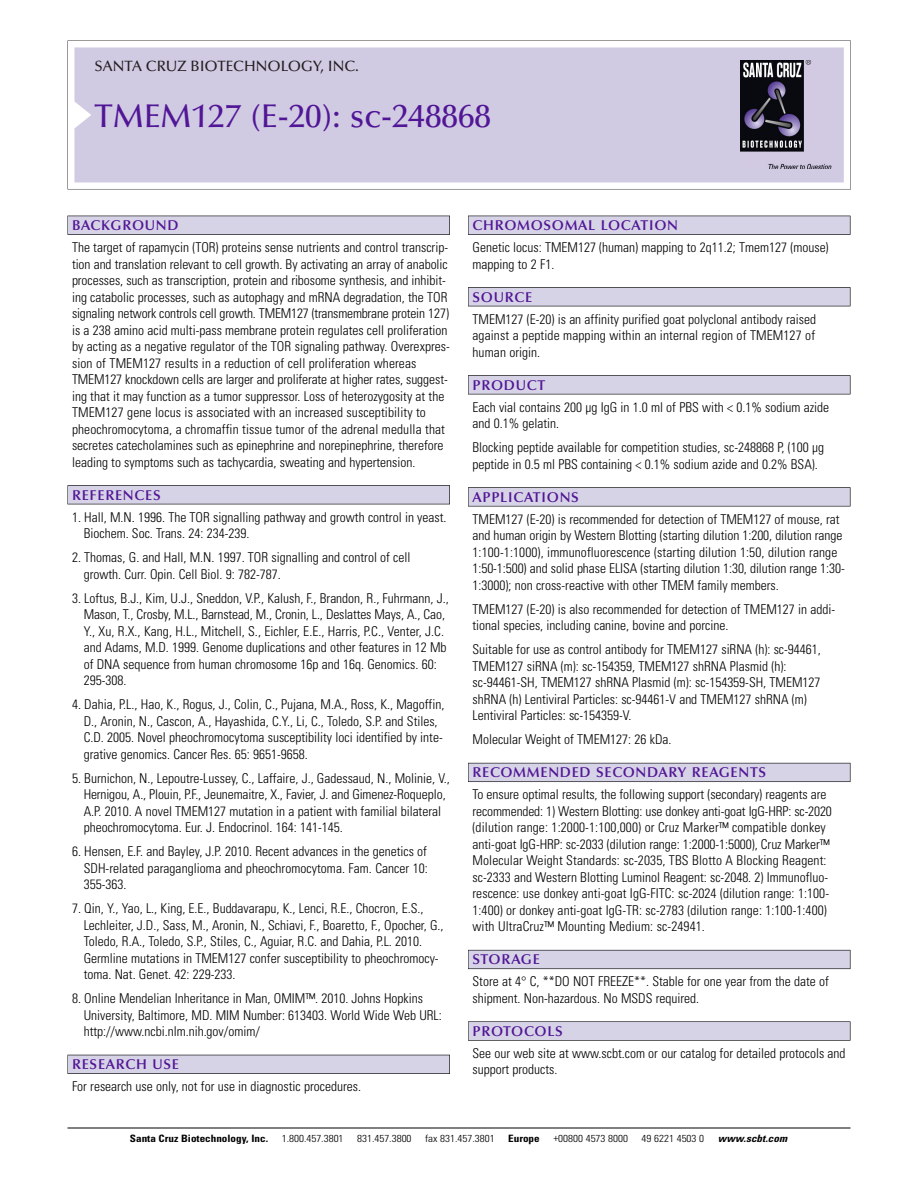
<style>
.page{position:relative;width:918px;height:1188px;background:#fff}
.page>*{position:absolute;margin:0;border:0;box-sizing:border-box;transform-origin:0 0}
.t1{font:500 33px "Optima";color:#511695}
.t2{font:500 15px "Optima";color:#231f20}
.t3{font:600 14.25px "Optima";letter-spacing:.05em;color:#511695}
.t4{font:300 condensed 13.5px/16.5px "Univers";color:#000}
.t5{font:300 condensed 10.2px "Univers";color:#000;scale:1.1 1}
.t6{font:700 condensed 10.2px "Univers";color:#000;scale:1.1 1}
.t7{font:italic 700 condensed 10.2px "Univers";letter-spacing:.005em;color:#000;scale:1.1 1}
</style>
<div class="page">
<svg style="left:68px;top:40px;width:783px;height:149px"></svg>
<div style="left:74px;top:47px;width:770px;height:135px;background:#d1cae3"></div>
<img style="left:741px;top:60px;width:90px;height:108px">
<div style="left:68px;top:216px;width:382px;height:19px;background:#525155"></div>
<div style="left:68px;top:216px;width:381px;height:18px;background:#d7d3e7"></div>
<div style="left:68px;top:485px;width:382px;height:19px;background:#525155"></div>
<div style="left:68px;top:486px;width:381px;height:18px;background:#d7d3e7"></div>
<div style="left:68px;top:1055px;width:382px;height:19px;background:#525158"></div>
<div style="left:68px;top:1055px;width:381px;height:18px;background:#d7d3e7"></div>
<div style="left:468px;top:216px;width:382px;height:19px;background:#525155"></div>
<div style="left:468px;top:216px;width:382px;height:18px;background:#d7d3e7"></div>
<div style="left:468px;top:287px;width:382px;height:19px;background:#525155"></div>
<div style="left:468px;top:288px;width:382px;height:18px;background:#d7d3e7"></div>
<div style="left:468px;top:375px;width:382px;height:19px;background:#545357"></div>
<div style="left:468px;top:376px;width:382px;height:18px;background:#d7d3e7"></div>
<div style="left:468px;top:487px;width:382px;height:19px;background:#575759"></div>
<div style="left:468px;top:488px;width:382px;height:18px;background:#d7d3e7"></div>
<div style="left:468px;top:763px;width:382px;height:19px;background:#5b5a62"></div>
<div style="left:468px;top:763px;width:382px;height:18px;background:#d7d3e7"></div>
<div style="left:468px;top:950px;width:382px;height:19px;background:#66646e"></div>
<div style="left:468px;top:950px;width:382px;height:18px;background:#d7d3e7"></div>
<div style="left:468px;top:1021px;width:382px;height:20px;background:#666"></div>
<div style="left:468px;top:1022px;width:382px;height:18px;background:#d7d3e7"></div>
<hr style="left:68px;top:1128px;width:782px;height:1px;background:#000">
<p class="t2" style="left:94px;top:61px;width:266px">SANTA CRUZ BIOTECHNOLOGY, INC.</p>
<h1 class="t1" style="left:94px;top:103px;width:398px">TMEM127 (E-20): sc-248868</h1>
<p class="t3" style="left:72px;top:219px;width:108px">BACKGROUND</p>
<p class="t4" style="left:72px;top:240px;width:379px">The target of rapamycin (TOR) proteins sense nutrients and control transcrip&shy;tion and translation relevant to cell growth. By activating an array of anabolic processes, such as transcription, protein and ribosome synthesis, and inhibit&shy;ing catabolic processes, such as autophagy and mRNA degradation, the TOR signaling network controls cell growth. TMEM127 (transmembrane protein 127) is a 238 amino acid multi-pass membrane protein regulates cell proliferation by acting as a negative regulator of the TOR signaling pathway. Overexpres&shy;sion of TMEM127 results in a reduction of cell proliferation whereas TMEM127 knockdown cells are larger and proliferate at higher rates, suggest&shy;ing that it may function as a tumor suppressor. Loss of heterozygosity at the TMEM127 gene locus is associated with an increased susceptibility to pheochromocytoma, a chromaffin tissue tumor of the adrenal medulla that secretes catecholamines such as epinephrine and norepinephrine, therefore leading to symptoms such as tachycardia, sweating and hypertension.</p>
<p class="t3" style="left:72px;top:489px;width:90px">REFERENCES</p>
<p class="t4" style="left:84px;top:510px;width:364px;text-indent:-12px">1. Hall, M.N. 1996. The TOR signalling pathway and growth control in yeast.<br>Biochem. Soc. Trans. 24: 234-239.</p>
<p class="t4" style="left:84px;top:550px;width:328px;text-indent:-12px">2. Thomas, G. and Hall, M.N. 1997. TOR signalling and control of cell growth. Curr. Opin. Cell Biol. 9: 782-787.</p>
<p class="t4" style="left:84px;top:591px;width:367px;text-indent:-12px">3. Loftus, B.J., Kim, U.J., Sneddon, V.P., Kalush, F., Brandon, R., Fuhrmann, J., Mason, T., Crosby, M.L., Barnstead, M., Cronin, L., Deslattes Mays, A., Cao, Y., Xu, R.X., Kang, H.L., Mitchell, S., Eichler, E.E., Harris, P.C., Venter, J.C. and Adams, M.D. 1999. Genome duplications and other features in 12 Mb of DNA sequence from human chromosome 16p and 16q. Genomics. 60:<br>295-308.</p>
<p class="t4" style="left:84px;top:697px;width:362px;text-indent:-12px">4. Dahia, P.L., Hao, K., Rogus, J., Colin, C., Pujana, M.A., Ross, K., Magoffin, D., Aronin, N., Cascon, A., Hayashida, C.Y., Li, C., Toledo, S.P. and Stiles, C.D. 2005. Novel pheochromocytoma susceptibility loci identified by inte&shy;grative genomics. Cancer Res. 65: 9651-9658.</p>
<p class="t4" style="left:84px;top:771px;width:368px;text-indent:-12px">5. Burnichon, N., Lepoutre-Lussey, C., Laffaire, J., Gadessaud, N., Molinie, V., Hernigou, A., Plouin, P.F., Jeunemaitre, X., Favier, J. and Gimenez-Roqueplo, A.P. 2010. A novel TMEM127 mutation in a patient with familial bilateral pheochromocytoma. Eur. J. Endocrinol. 164: 141-145.</p>
<p class="t4" style="left:84px;top:844px;width:346px;text-align:justify;text-indent:-12px">6. Hensen, E.F. and Bayley, J.P. 2010. Recent advances in the genetics of SDH-related paraganglioma and pheochromocytoma. Fam. Cancer 10:<br>355-363.</p>
<p class="t4" style="left:84px;top:901px;width:361px;text-indent:-12px">7. Qin, Y., Yao, L., King, E.E., Buddavarapu, K., Lenci, R.E., Chocron, E.S., Lechleiter, J.D., Sass, M., Aronin, N., Schiavi, F., Boaretto, F., Opocher, G., Toledo, R.A., Toledo, S.P., Stiles, C., Aguiar, R.C. and Dahia, P.L. 2010.<br>Germline mutations in TMEM127 confer susceptibility to pheochromocy&shy;toma. Nat. Genet. 42: 229-233.</p>
<p class="t4" style="left:84px;top:991px;width:360px;text-indent:-12px">8. Online Mendelian Inheritance in Man, OMIM™. 2010. Johns Hopkins<br>University, Baltimore, MD. MIM Number: 613403. World Wide Web URL: http://www.ncbi.nlm.nih.gov/omim/</p>
<p class="t3" style="left:72px;top:1059px;width:109px">RESEARCH USE</p>
<p class="t4" style="left:72px;top:1079px;width:290px">For research use only, not for use in diagnostic procedures.</p>
<p class="t3" style="left:473px;top:219px;width:207px">CHROMOSOMAL LOCATION</p>
<p class="t4" style="left:473px;top:240px;width:358px">Genetic locus: TMEM127 (human) mapping to 2q11.2; Tmem127 (mouse) mapping to 2 F1.</p>
<p class="t3" style="left:473px;top:291px;width:61px">SOURCE</p>
<p class="t4" style="left:473px;top:312px;width:345px;text-align:justify">TMEM127 (E-20) is an affinity purified goat polyclonal antibody raised against a peptide mapping within an internal region of TMEM127 of human origin.</p>
<p class="t3" style="left:473px;top:379px;width:74px">PRODUCT</p>
<p class="t4" style="left:473px;top:400px;width:358px">Each vial contains 200 µg IgG in 1.0 ml of PBS with &lt; 0.1% sodium azide and 0.1% gelatin.</p>
<p class="t4" style="left:473px;top:440px;width:353px">Blocking peptide available for competition studies, sc-248868 P, (100 µg peptide in 0.5 ml PBS containing &lt; 0.1% sodium azide and 0.2% BSA).</p>
<p class="t3" style="left:473px;top:491px;width:108px">APPLICATIONS</p>
<p class="t4" style="left:473px;top:512px;width:374px">TMEM127 (E-20) is recommended for detection of TMEM127 of mouse, rat and human origin by Western Blotting (starting dilution 1:200, dilution range 1:100-1:1000), immunofluorescence (starting dilution 1:50, dilution range 1:50-1:500) and solid phase ELISA (starting dilution 1:30, dilution range 1:30- 1:3000); non cross-reactive with other TMEM family members.</p>
<p class="t4" style="left:473px;top:602px;width:364px">TMEM127 (E-20) is also recommended for detection of TMEM127 in addi&shy;tional species, including canine, bovine and porcine.</p>
<p class="t4" style="left:473px;top:642px;width:350px">Suitable for use as control antibody for TMEM127 siRNA (h): sc-94461, TMEM127 siRNA (m): sc-154359, TMEM127 shRNA Plasmid (h): sc-94461-SH, TMEM127 shRNA Plasmid (m): sc-154359-SH, TMEM127 shRNA (h) Lentiviral Particles: sc-94461-V and TMEM127 shRNA (m)<br>Lentiviral Particles: sc-154359-V.</p>
<p class="t4" style="left:473px;top:732px;width:201px">Molecular Weight of TMEM127: 26 kDa.</p>
<p class="t3" style="left:473px;top:767px;width:295px">RECOMMENDED SECONDARY REAGENTS</p>
<p class="t4" style="left:473px;top:787px;width:361px">To ensure optimal results, the following support (secondary) reagents are recommended: 1) Western Blotting: use donkey anti-goat IgG-HRP: sc-2020 (dilution range: 1:2000-1:100,000) or Cruz Marker™ compatible donkey anti-goat IgG-HRP: sc-2033 (dilution range: 1:2000-1:5000), Cruz Marker™ Molecular Weight Standards: sc-2035, TBS Blotto A Blocking Reagent: sc-2333 and Western Blotting Luminol Reagent: sc-2048. 2) Immunofluo&shy;rescence: use donkey anti-goat IgG-FITC: sc-2024 (dilution range: 1:100- 1:400) or donkey anti-goat IgG-TR: sc-2783 (dilution range: 1:100-1:400) with UltraCruz™ Mounting Medium: sc-24941.</p>
<p class="t3" style="left:473px;top:954px;width:69px">STORAGE</p>
<p class="t4" style="left:473px;top:974px;width:358px">Store at 4° C, **DO NOT FREEZE**. Stable for one year from the date of shipment. Non-hazardous. No MSDS required.</p>
<p class="t3" style="left:473px;top:1025px;width:92px">PROTOCOLS</p>
<p class="t4" style="left:473px;top:1046px;width:375px">See our web site at www.scbt.com or our catalog for detailed protocols and support products.</p>
<p class="t6" style="left:130px;top:1135px;width:127px">Santa Cruz Biotechnology, Inc.</p>
<p class="t5" style="left:282px;top:1135px;width:58px">1.800.457.3801</p>
<p class="t5" style="left:357px;top:1135px;width:51px">831.457.3800</p>
<p class="t5" style="left:425px;top:1135px;width:65px">fax 831.457.3801</p>
<p class="t6" style="left:508px;top:1135px;width:30px">Europe</p>
<p class="t5" style="left:553px;top:1135px;width:69px">+00800 4573 8000</p>
<p class="t5" style="left:642px;top:1135px;width:58px">49 6221 4503 0</p>
<p class="t7" style="left:718px;top:1135px;width:64px">www.scbt.com</p>
</div>
